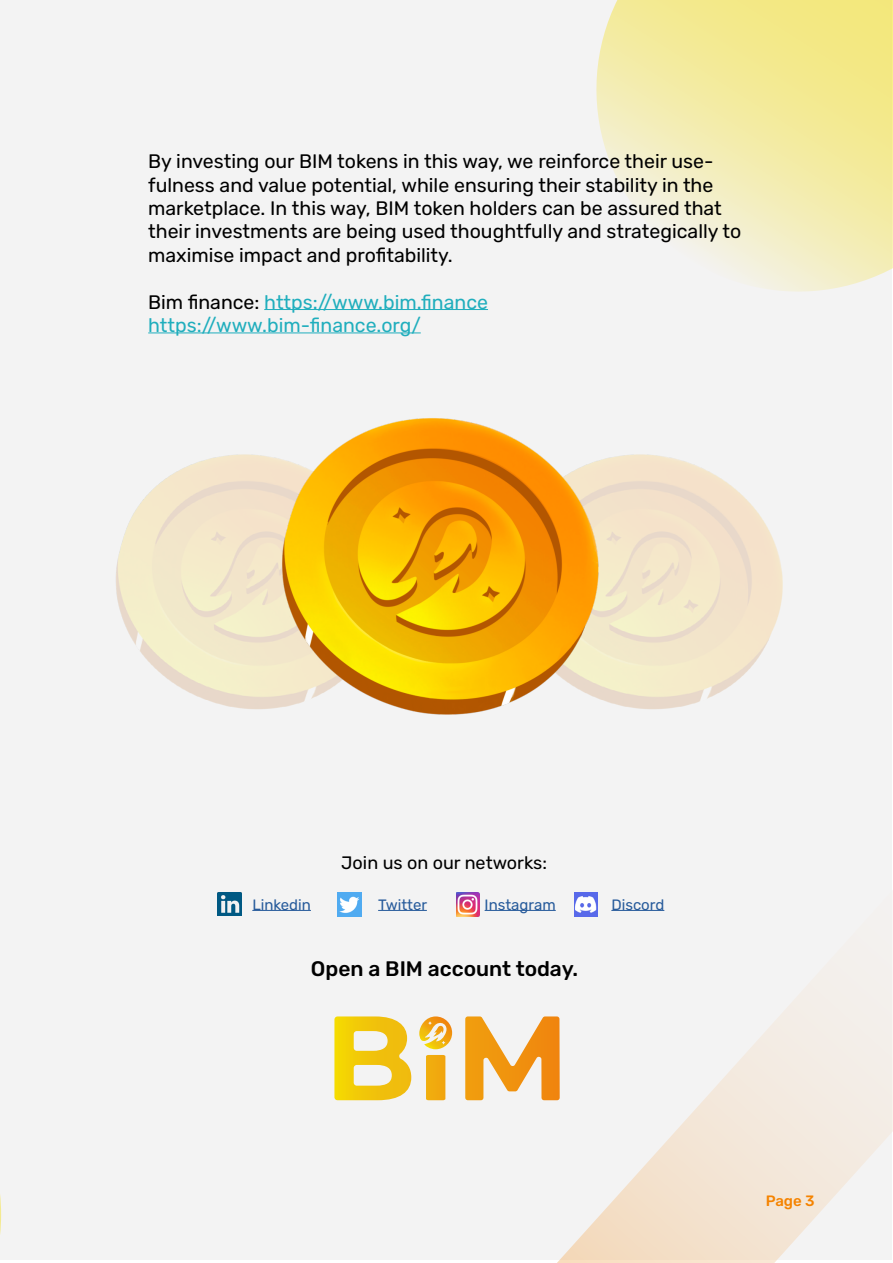
<style>
.page{position:relative;width:893px;height:1263px;background:#fff}
.page>*{position:absolute;margin:0;border:0;box-sizing:border-box;transform-origin:0 0}
.t1{font:500 21px "Rubik";color:#000}
.t2{font:19.5px/23.4px "Rubik";color:#000}
.t3{font:19.5px/23.4px "Rubik";color:#20aebd}
.t4{font:18px "Rubik";color:#000}
.t5{font:15px "Rubik";color:#275b9b}
.t6{font:500 15px "Rubik";color:#f58300}
.s1{color:#000}
</style>
<div class="page">
<div style="left:0;top:0;width:891px;height:1260px;background:#f3f3f3"></div>
<svg style="left:0;top:1194px;width:1px;height:40px"></svg>
<svg style="left:596px;top:0;width:297px;height:320px"></svg>
<svg style="left:387px;top:776px;width:506px;height:487px"></svg>
<img style="left:116px;top:457px;width:101px;height:247px">
<img style="left:658px;top:456px;width:125px;height:253px">
<img style="left:218px;top:893px;width:23px;height:23px">
<svg style="left:334px;top:1016px;width:226px;height:84px"></svg>
<img style="left:338px;top:893px;width:23px;height:23px">
<img style="left:456px;top:893px;width:23px;height:23px">
<img style="left:574px;top:893px;width:23px;height:23px">
<hr style="left:252px;top:910px;width:59px;height:1px;background:#275b9b">
<hr style="left:378px;top:910px;width:49px;height:1px;background:#275b9b">
<hr style="left:485px;top:910px;width:71px;height:1px;background:#275b9b">
<hr style="left:611px;top:910px;width:53px;height:1px;background:#275b9b">
<hr style="left:264px;top:309px;width:224px;height:1px;background:#20aebd">
<hr style="left:148px;top:332px;width:273px;height:1px;background:#20aebd">
<img style="left:217px;top:418px;width:441px;height:297px">
<p class="t2" style="left:148px;top:150px;width:595px">By investing our BIM tokens in this way, we reinforce their use&shy;fulness and value potential, while ensuring their stability in the marketplace. In this way, BIM token holders can be assured that their investments are being used thoughtfully and strategically to maximise impact and profitability.</p>
<p class="t3" style="left:148px;top:291px;width:341px"><span class="s1">Bim finance:</span> https://www.bim.finance https://www.bim-finance.org/</p>
<p class="t4" style="left:341px;top:853px;width:207px">Join us on our networks:</p>
<p class="t5" style="left:252px;top:896px;width:60px">Linkedin</p>
<p class="t5" style="left:378px;top:896px;width:51px">Twitter</p>
<p class="t5" style="left:485px;top:896px;width:73px">Instagram</p>
<p class="t5" style="left:611px;top:896px;width:54px">Discord</p>
<p class="t1" style="left:311px;top:957px;width:269px">Open a BIM account today.</p>
<p class="t6" style="left:766px;top:1192px;width:51px">Page 3</p>
</div>
